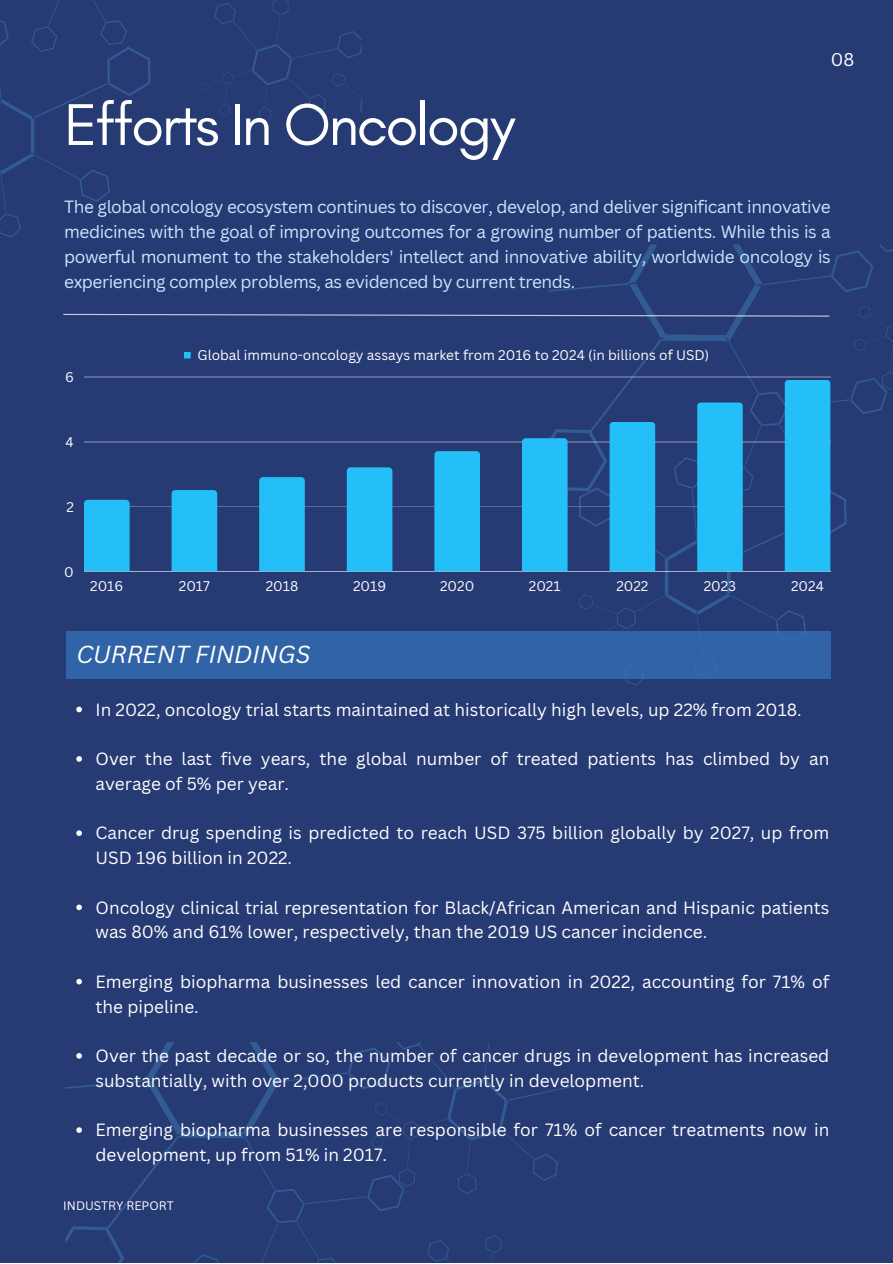
<style>
.page{position:relative;width:893px;height:1264px;background:#fff}
.page>*{position:absolute;margin:0;border:0;box-sizing:border-box;transform-origin:0 0}
.t1{font:60px "Glacial Indifference";letter-spacing:-.04em;color:#fff}
.t2{font:italic 24px "Canva Sans";color:#fff}
.t3{font:18px "Canva Sans";color:#fff}
.t4{font:17.25px/24.8px "Canva Sans";color:#fff}
.t5{font:17.25px/24.8px "Canva Sans";letter-spacing:-.025em;color:#c4e9ff;text-align:justify}
.t6{font:13.65px "Canva Sans";color:#fff}
.t7{font:12px "Canva Sans";color:#fff}
</style>
<div class="page">
<div style="left:0;top:0;width:892px;height:1262px;background:#263a74"></div>
<svg style="left:548px;top:245px;width:344px;height:440px"></svg>
<svg style="left:63px;top:313px;width:767px;height:4px"></svg>
<svg style="left:0;top:0;width:362px;height:237px"></svg>
<svg style="left:65px;top:1042px;width:509px;height:220px"></svg>
<svg style="left:76px;top:706px;width:6px;height:6px"></svg>
<svg style="left:76px;top:756px;width:6px;height:5px"></svg>
<svg style="left:76px;top:830px;width:6px;height:6px"></svg>
<svg style="left:76px;top:904px;width:6px;height:6px"></svg>
<svg style="left:76px;top:978px;width:6px;height:6px"></svg>
<svg style="left:76px;top:1053px;width:6px;height:5px"></svg>
<svg style="left:76px;top:1127px;width:6px;height:5px"></svg>
<div style="left:184px;top:351px;width:7px;height:7px;background:#24bff8"></div>
<hr style="left:84px;top:376px;width:746px;height:1px;background:#fff">
<hr style="left:84px;top:441px;width:746px;height:1px;background:#fff">
<hr style="left:84px;top:506px;width:746px;height:1px;background:#fff">
<hr style="left:84px;top:571px;width:746px;height:1px;background:#fff">
<div style="left:84px;top:500px;width:46px;height:71px;background:#24bff8"></div>
<div style="left:172px;top:490px;width:45px;height:81px;background:#24bff8"></div>
<div style="left:259px;top:477px;width:46px;height:94px;background:#24bff8"></div>
<div style="left:347px;top:467px;width:45px;height:104px;background:#24bff8"></div>
<div style="left:434px;top:451px;width:46px;height:120px;background:#24bff8"></div>
<div style="left:522px;top:438px;width:45px;height:133px;background:#24bff8"></div>
<div style="left:609px;top:422px;width:46px;height:149px;background:#24bff8"></div>
<div style="left:697px;top:402px;width:45px;height:169px;background:#24bff8"></div>
<div style="left:784px;top:380px;width:46px;height:191px;background:#24bff8"></div>
<div style="left:66px;top:631px;width:764px;height:47px;background:#3163a7"></div>
<p class="t1" style="left:64px;top:88px;width:452px">Efforts In Oncology</p>
<p class="t3" style="left:830px;top:46px;width:25px">08</p>
<p class="t5" style="left:64px;top:194px;width:768px">The global oncology ecosystem continues to discover, develop, and deliver significant innovative medicines with the goal of improving outcomes for a growing number of patients. While this is a powerful monument to the stakeholders' intellect and innovative ability, worldwide oncology is experiencing complex problems, as evidenced by current trends.</p>
<p class="t6" style="left:65px;top:367px;width:10px">6</p>
<p class="t6" style="left:197px;top:345px;width:513px">Global immuno-oncology assays market from 2016 to 2024 (in billions of USD)</p>
<p class="t6" style="left:66px;top:432px;width:10px">4</p>
<p class="t6" style="left:66px;top:497px;width:9px">2</p>
<p class="t6" style="left:64px;top:562px;width:11px">0</p>
<p class="t6" style="left:90px;top:576px;width:35px">2016</p>
<p class="t6" style="left:179px;top:576px;width:33px">2017</p>
<p class="t6" style="left:266px;top:576px;width:34px">2018</p>
<p class="t6" style="left:353px;top:576px;width:35px">2019</p>
<p class="t6" style="left:440px;top:576px;width:36px">2020</p>
<p class="t6" style="left:529px;top:576px;width:33px">2021</p>
<p class="t6" style="left:616px;top:576px;width:34px">2022</p>
<p class="t6" style="left:703px;top:576px;width:34px">2023</p>
<p class="t6" style="left:791px;top:576px;width:34px">2024</p>
<p class="t2" style="left:76px;top:637px;width:235px">CURRENT FINDINGS</p>
<p class="t4" style="left:95px;top:696px;width:707px">In 2022, oncology trial starts maintained at historically high levels, up 22% from 2018.</p>
<p class="t4" style="left:95px;top:746px;width:735px">Over the last five years, the global number of treated patients has climbed by an average of 5% per year.</p>
<p class="t4" style="left:95px;top:820px;width:735px">Cancer drug spending is predicted to reach USD 375 billion globally by 2027, up from<br>USD 196 billion in 2022.</p>
<p class="t4" style="left:95px;top:894px;width:735px">Oncology clinical trial representation for Black/African American and Hispanic patients was 80% and 61% lower, respectively, than the 2019 US cancer incidence.</p>
<p class="t4" style="left:95px;top:968px;width:735px">Emerging biopharma businesses led cancer innovation in 2022, accounting for 71% of the pipeline.</p>
<p class="t4" style="left:95px;top:1042px;width:735px">Over the past decade or so, the number of cancer drugs in development has increased substantially, with over 2,000 products currently in development.</p>
<p class="t4" style="left:95px;top:1117px;width:735px">Emerging biopharma businesses are responsible for 71% of cancer treatments now in development, up from 51% in 2017.</p>
<p class="t7" style="left:63px;top:1196px;width:112px">INDUSTRY REPORT</p>
</div>
